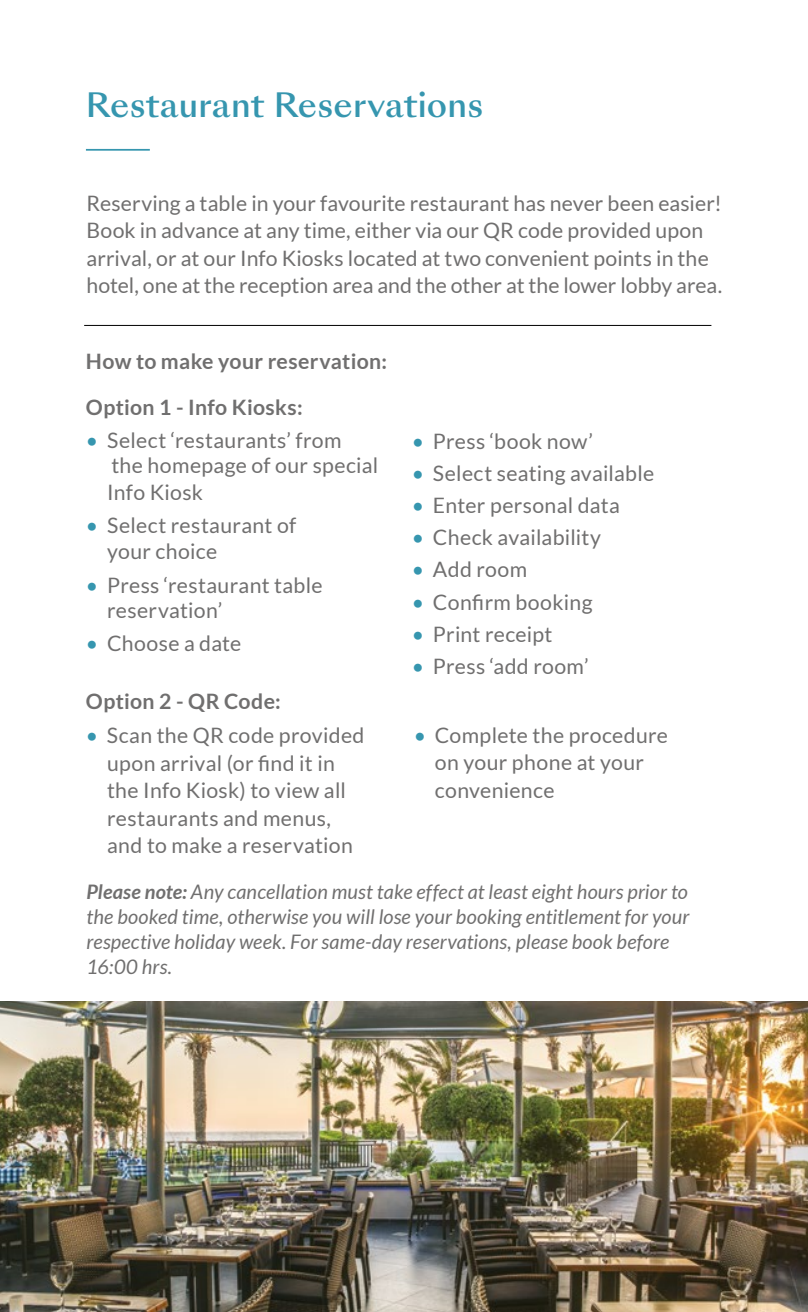
<style>
.page{position:relative;width:808px;height:1312px;background:#fff}
.page>*{position:absolute;margin:0;border:0;box-sizing:border-box;transform-origin:0 0}
.t1{font:500 32.5px "Sang Bleu Sunrise";letter-spacing:.005em;color:#3696af}
.t2{font:21.25px/27.5px "Lato";letter-spacing:.01em;color:#706f6f}
.t3{font:700 21.25px "Lato";letter-spacing:.015em;color:#706f6f}
.t4{font:italic 20px/25px "Lato";letter-spacing:.005em;color:#706f6f}
.s1{color:#3696af}
.s2{font-weight:700}
</style>
<div class="page">
<hr style="left:86px;top:149px;width:64px;height:2px;background:#3696af">
<hr style="left:84px;top:325px;width:627px;height:1px;background:#000">
<img style="left:0;top:1001px;width:808px;height:310px">
<h1 class="t1" style="left:86px;top:82px;width:399px">Restaurant Reservations</h1>
<p class="t2" style="left:87px;top:189px;width:637px">Reserving a table in your favourite restaurant has never been easier!<br>Book in advance at any time, either via our QR code provided upon arrival, or at our Info Kiosks located at two convenient points in the hotel, one at the reception area and the other at the lower lobby area.</p>
<p class="t3" style="left:86px;top:349px;width:303px">How to make your reservation:</p>
<p class="t3" style="left:86px;top:395px;width:218px">Option 1 - Info Kiosks:</p>
<p class="t2" style="left:107px;top:427px;width:273px;line-height:25.5px;text-indent:-21px"><span class="s1">•</span> Select ‘restaurants’ from the homepage of our special<br>Info Kiosk</p>
<p class="t2" style="left:107px;top:512px;width:191px;line-height:26.2px;text-indent:-21px"><span class="s1">•</span> Select restaurant of your choice</p>
<p class="t2" style="left:107px;top:572px;width:217px;line-height:25px;text-indent:-21px"><span class="s1">•</span> Press ‘restaurant table reservation’</p>
<p class="t2" style="left:86px;top:629px;width:157px"><span class="s1">•</span> Choose a date</p>
<p class="t3" style="left:86px;top:688px;width:197px">Option 2 - QR Code:</p>
<p class="t2" style="left:86px;top:721px;width:280px;text-align:center"><span class="s1">•</span> Scan the QR code provided upon arrival (or find it in<br>the Info Kiosk) to view all restaurants and menus,<br>and to make a reservation</p>
<p class="t2" style="left:412px;top:427px;width:182px"><span class="s1">•</span> Press ‘book now’</p>
<p class="t2" style="left:412px;top:459px;width:244px"><span class="s1">•</span> Select seating available</p>
<p class="t2" style="left:412px;top:491px;width:209px"><span class="s1">•</span> Enter personal data</p>
<p class="t2" style="left:412px;top:523px;width:191px"><span class="s1">•</span> Check availability</p>
<p class="t2" style="left:412px;top:555px;width:117px"><span class="s1">•</span> Add room</p>
<p class="t2" style="left:412px;top:588px;width:182px"><span class="s1">•</span> Confirm booking</p>
<p class="t2" style="left:412px;top:620px;width:142px"><span class="s1">•</span> Print receipt</p>
<p class="t2" style="left:412px;top:652px;width:178px"><span class="s1">•</span> Press ‘add room’</p>
<p class="t2" style="left:435px;top:721px;width:234px;text-indent:-21px"><span class="s1">•</span> Complete the procedure on your phone at your convenience</p>
<p class="t4" style="left:87px;top:879px;width:604px"><span class="s2">Please note:</span> Any cancellation must take effect at least eight hours prior to the booked time, otherwise you will lose your booking entitlement for your respective holiday week. For same-day reservations, please book before 16:00 hrs.</p>
</div>
